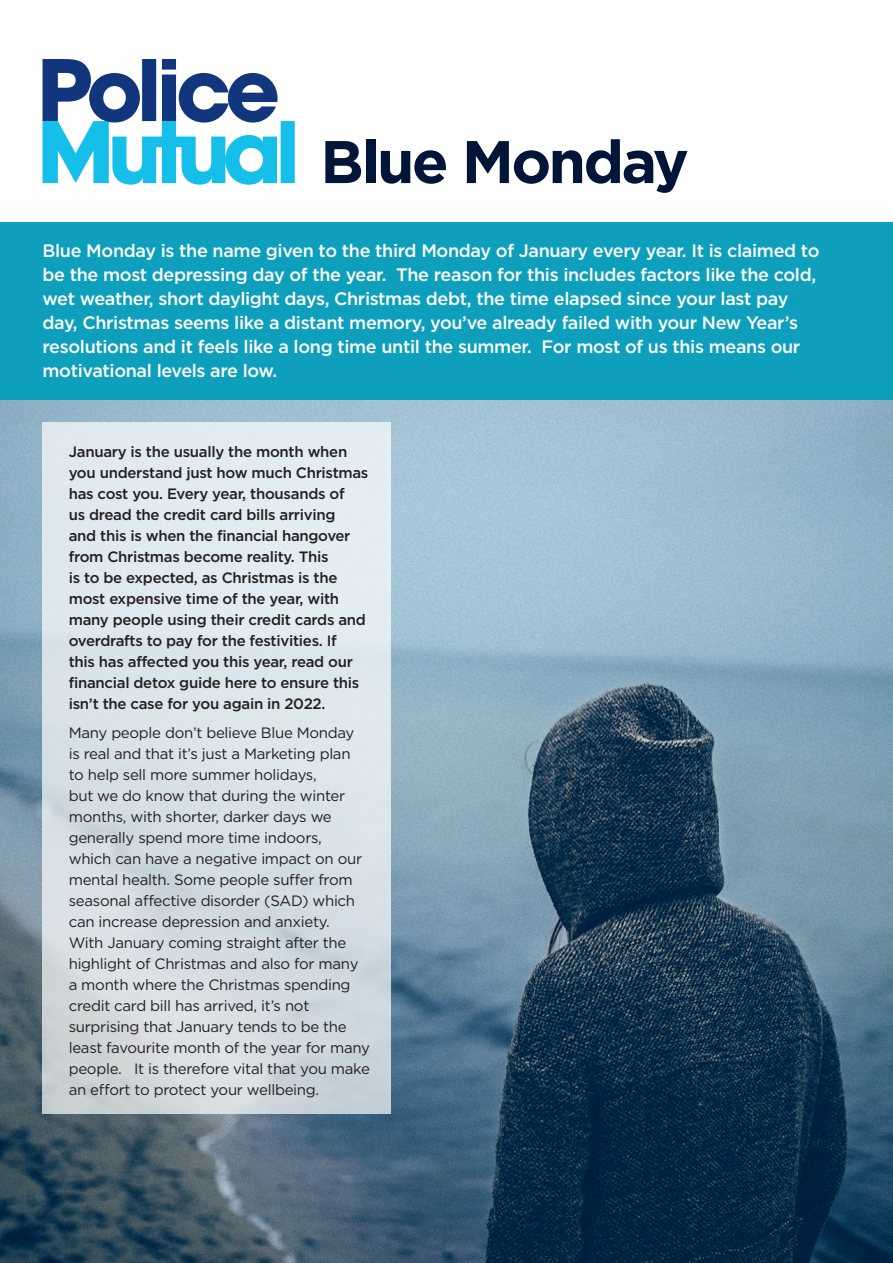
<style>
.page{position:relative;width:893px;height:1263px;background:#fff}
.page>*{position:absolute;margin:0;border:0;box-sizing:border-box;transform-origin:0 0}
.t1{font:700 60px "Gotham";letter-spacing:-.04em;color:#001537}
.t2{font:500 18px/24px "Gotham";letter-spacing:-.02em;color:#fff}
.t3{font:15px/21px "Gotham";letter-spacing:-.02em;color:#231f20}
.t4{font:500 15px/21px "Gotham";letter-spacing:-.02em;color:#231f20}
</style>
<div class="page">
<img style="left:0;top:400px;width:893px;height:863px">
<svg style="left:43px;top:59px;width:252px;height:126px"></svg>
<div style="left:0;top:222px;width:893px;height:178px;background:#0d9fbb"></div>
<div style="left:43px;top:422px;width:348px;height:691px;background:linear-gradient(to bottom,#e4eff4,#ced6db)"></div>
<p class="t1" style="left:320px;top:127px;width:370px">Blue Monday</p>
<p class="t2" style="left:43px;top:238px;width:778px">Blue Monday is the name given to the third Monday of January every year. It is claimed to be the most depressing day of the year. The reason for this includes factors like the cold, wet weather, short daylight days, Christmas debt, the time elapsed since your last pay day, Christmas seems like a distant memory, you’ve already failed with your New Year’s resolutions and it feels like a long time until the summer. For most of us this means our motivational levels are low.</p>
<p class="t4" style="left:69px;top:441px;width:301px">January is the usually the month when you understand just how much Christmas has cost you. Every year, thousands of<br>us dread the credit card bills arriving<br>and this is when the financial hangover from Christmas become reality. This<br>is to be expected, as Christmas is the most expensive time of the year, with many people using their credit cards and overdrafts to pay for the festivities. If<br>this has affected you this year, read our financial detox guide here to ensure this isn’t the case for you again in 2022.</p>
<p class="t3" style="left:69px;top:722px;width:303px">Many people don’t believe Blue Monday<br>is real and that it’s just a Marketing plan<br>to help sell more summer holidays,<br>but we do know that during the winter months, with shorter, darker days we generally spend more time indoors,<br>which can have a negative impact on our mental health. Some people suffer from seasonal affective disorder (SAD) which can increase depression and anxiety.<br>With January coming straight after the highlight of Christmas and also for many a month where the Christmas spending credit card bill has arrived, it’s not surprising that January tends to be the least favourite month of the year for many people. It is therefore vital that you make an effort to protect your wellbeing.</p>
</div>
